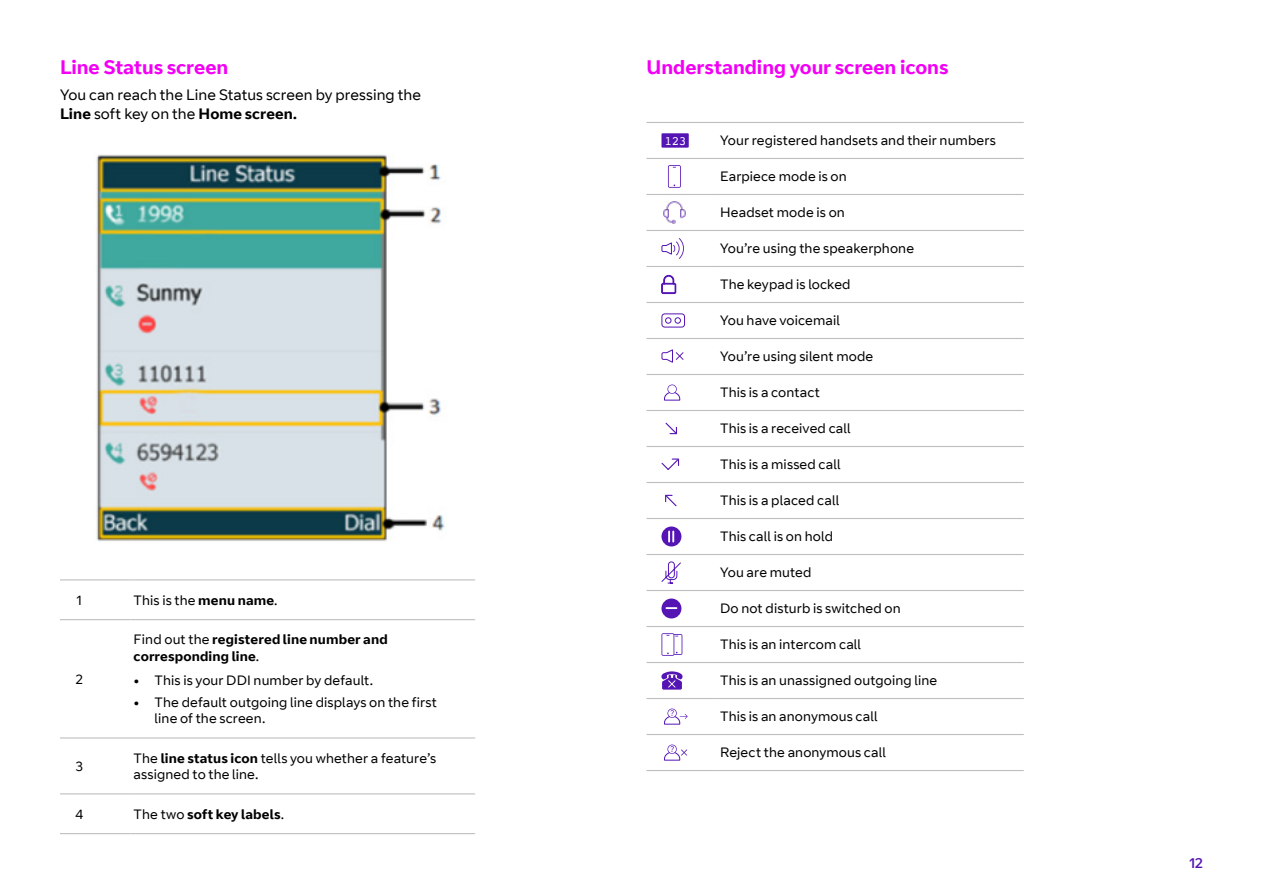
<style>
.page{position:relative;width:1263px;height:893px;background:#fff}
.page>*{position:absolute;margin:0;border:0;box-sizing:border-box;transform-origin:0 0}
.H3_Pink_Bold_13pt{font:700 19.5px "BT Curve";color:#f200f5}
.Body_Copy_Black_Reg{font:15px/19.5px "BT Curve";letter-spacing:.005em;color:#000}
.t1{font:14.25px "BT Curve Headline";color:#5514b4}
.Table_Items_Black_Re{font:13.5px/16.2px "BT Curve";letter-spacing:.01em;color:#000}
.Table_Items_Black_Re-2{font:700 13.5px/16.2px "BT Curve";letter-spacing:.01em;color:#000}
.H1_Indigo_Headline_3{font:12.75px "Courier";color:#fff}
.s1{font-weight:700}
.s2{font-weight:400}
</style>
<div class="page">
<img style="left:96px;top:154px;width:349px;height:387px">
<hr style="left:60px;top:579px;width:70px;height:1px;background:#bfbfbf">
<hr style="left:130px;top:579px;width:345px;height:1px;background:#bfbfbf">
<hr style="left:60px;top:619px;width:70px;height:1px;background:#bfbfbf">
<hr style="left:130px;top:619px;width:345px;height:1px;background:#bfbfbf">
<hr style="left:60px;top:737px;width:70px;height:1px;background:#bfbfbf">
<hr style="left:130px;top:737px;width:345px;height:1px;background:#bfbfbf">
<hr style="left:60px;top:793px;width:70px;height:1px;background:#bfbfbf">
<hr style="left:130px;top:793px;width:345px;height:1px;background:#bfbfbf">
<hr style="left:60px;top:833px;width:70px;height:1px;background:#bfbfbf">
<hr style="left:130px;top:833px;width:345px;height:1px;background:#bfbfbf">
<hr style="left:646px;top:122px;width:71px;height:1px;background:#bfbfbf">
<hr style="left:717px;top:122px;width:307px;height:1px;background:#bfbfbf">
<hr style="left:646px;top:158px;width:71px;height:1px;background:#bfbfbf">
<hr style="left:717px;top:158px;width:307px;height:1px;background:#bfbfbf">
<hr style="left:646px;top:194px;width:71px;height:1px;background:#bfbfbf">
<hr style="left:717px;top:194px;width:307px;height:1px;background:#bfbfbf">
<hr style="left:646px;top:230px;width:71px;height:1px;background:#bfbfbf">
<hr style="left:717px;top:230px;width:307px;height:1px;background:#bfbfbf">
<hr style="left:646px;top:266px;width:71px;height:1px;background:#bfbfbf">
<hr style="left:717px;top:266px;width:307px;height:1px;background:#bfbfbf">
<hr style="left:646px;top:302px;width:71px;height:1px;background:#bfbfbf">
<hr style="left:717px;top:302px;width:307px;height:1px;background:#bfbfbf">
<hr style="left:646px;top:338px;width:71px;height:1px;background:#bfbfbf">
<hr style="left:717px;top:338px;width:307px;height:1px;background:#bfbfbf">
<hr style="left:646px;top:374px;width:71px;height:1px;background:#bfbfbf">
<hr style="left:717px;top:374px;width:307px;height:1px;background:#bfbfbf">
<hr style="left:646px;top:410px;width:71px;height:1px;background:#bfbfbf">
<hr style="left:717px;top:410px;width:307px;height:1px;background:#bfbfbf">
<hr style="left:646px;top:446px;width:71px;height:1px;background:#bfbfbf">
<hr style="left:717px;top:446px;width:307px;height:1px;background:#bfbfbf">
<hr style="left:646px;top:482px;width:71px;height:1px;background:#bfbfbf">
<hr style="left:717px;top:482px;width:307px;height:1px;background:#bfbfbf">
<hr style="left:646px;top:518px;width:71px;height:1px;background:#bfbfbf">
<hr style="left:717px;top:518px;width:307px;height:1px;background:#bfbfbf">
<hr style="left:646px;top:554px;width:71px;height:1px;background:#bfbfbf">
<hr style="left:717px;top:554px;width:307px;height:1px;background:#bfbfbf">
<hr style="left:646px;top:590px;width:71px;height:1px;background:#bfbfbf">
<hr style="left:717px;top:590px;width:307px;height:1px;background:#bfbfbf">
<hr style="left:646px;top:626px;width:71px;height:1px;background:#bfbfbf">
<hr style="left:717px;top:626px;width:307px;height:1px;background:#bfbfbf">
<hr style="left:646px;top:662px;width:71px;height:1px;background:#bfbfbf">
<hr style="left:717px;top:662px;width:307px;height:1px;background:#bfbfbf">
<hr style="left:646px;top:698px;width:71px;height:1px;background:#bfbfbf">
<hr style="left:717px;top:698px;width:307px;height:1px;background:#bfbfbf">
<hr style="left:646px;top:734px;width:71px;height:1px;background:#bfbfbf">
<hr style="left:717px;top:734px;width:307px;height:1px;background:#bfbfbf">
<hr style="left:646px;top:770px;width:71px;height:1px;background:#bfbfbf">
<hr style="left:717px;top:770px;width:307px;height:1px;background:#bfbfbf">
<div style="left:661px;top:133px;width:28px;height:15px;background:#5514b4"></div>
<svg style="left:668px;top:165px;width:13px;height:23px"></svg>
<img style="left:663px;top:201px;width:23px;height:23px">
<svg style="left:661px;top:238px;width:23px;height:21px"></svg>
<svg style="left:661px;top:275px;width:15px;height:19px"></svg>
<div style="left:661px;top:313px;width:24px;height:14px;border:1px solid #5514b4;border-radius:3px"></div>
<div style="left:675px;top:317px;width:6px;height:7px;border:1px solid #5514b4;border-radius:50%"></div>
<div style="left:665px;top:317px;width:6px;height:7px;border:1px solid #5514b4;border-radius:50%"></div>
<svg style="left:661px;top:349px;width:23px;height:14px"></svg>
<svg style="left:664px;top:384px;width:16px;height:17px"></svg>
<svg style="left:665px;top:423px;width:12px;height:11px"></svg>
<svg style="left:661px;top:458px;width:18px;height:12px"></svg>
<svg style="left:665px;top:495px;width:12px;height:11px"></svg>
<svg style="left:661px;top:526px;width:20px;height:20px"></svg>
<svg style="left:668px;top:531px;width:6px;height:11px"></svg>
<svg style="left:661px;top:561px;width:20px;height:23px"></svg>
<div style="left:661px;top:598px;width:20px;height:20px;background:#5514b4;border-radius:50%"></div>
<svg style="left:666px;top:607px;width:10px;height:2px"></svg>
<svg style="left:661px;top:633px;width:21px;height:23px"></svg>
<svg style="left:661px;top:671px;width:21px;height:19px"></svg>
<svg style="left:664px;top:708px;width:24px;height:17px"></svg>
<svg style="left:664px;top:744px;width:23px;height:17px"></svg>
<p class="H3_Pink_Bold_13pt" style="left:60px;top:55px;width:170px">Line Status screen</p>
<p class="Body_Copy_Black_Reg" style="left:60px;top:85px;width:362px">You can reach the Line Status screen by pressing the<br><span class="s1">Line</span> soft key on the <span class="s1">Home screen.</span></p>
<p class="Table_Items_Black_Re" style="left:75px;top:592px;width:10px">1</p>
<p class="Table_Items_Black_Re" style="left:134px;top:592px;width:145px">This is the <span class="s1">menu name</span>.</p>
<p class="Table_Items_Black_Re" style="left:75px;top:671px;width:10px">2</p>
<p class="Table_Items_Black_Re-2" style="left:134px;top:632px;width:256px"><span class="s2">Find out the</span> registered line number and corresponding line<span class="s2">.</span></p>
<p class="Table_Items_Black_Re" style="left:134px;top:672px;width:241px"><span class="s1">•</span> This is your DDI number by default.</p>
<p class="Table_Items_Black_Re" style="left:155px;top:694px;width:284px;text-indent:-21px"><span class="s1">•</span> The default outgoing line displays on the first line of the screen.</p>
<p class="Table_Items_Black_Re" style="left:75px;top:758px;width:10px">3</p>
<p class="Table_Items_Black_Re" style="left:134px;top:750px;width:304px">The <span class="s1">line status icon</span> tells you whether a feature’s assigned to the line.</p>
<p class="Table_Items_Black_Re" style="left:75px;top:806px;width:10px">4</p>
<p class="Table_Items_Black_Re-2" style="left:134px;top:806px;width:152px"><span class="s2">The two</span> soft key labels<span class="s2">.</span></p>
<p class="H3_Pink_Bold_13pt" style="left:646px;top:55px;width:303px">Understanding your screen icons</p>
<p class="H1_Indigo_Headline_3" style="left:664px;top:131px;width:23px">123</p>
<p class="Table_Items_Black_Re" style="left:720px;top:133px;width:277px">Your registered handsets and their numbers</p>
<p class="Table_Items_Black_Re" style="left:720px;top:169px;width:128px">Earpiece mode is on</p>
<p class="Table_Items_Black_Re" style="left:720px;top:205px;width:126px">Headset mode is on</p>
<p class="Table_Items_Black_Re" style="left:720px;top:241px;width:195px">You’re using the speakerphone</p>
<p class="Table_Items_Black_Re" style="left:720px;top:277px;width:132px">The keypad is locked</p>
<p class="Table_Items_Black_Re" style="left:720px;top:313px;width:121px">You have voicemail</p>
<p class="Table_Items_Black_Re" style="left:720px;top:349px;width:155px">You’re using silent mode</p>
<p class="Table_Items_Black_Re" style="left:720px;top:385px;width:101px">This is a contact</p>
<p class="Table_Items_Black_Re" style="left:720px;top:421px;width:132px">This is a received call</p>
<p class="Table_Items_Black_Re" style="left:720px;top:457px;width:122px">This is a missed call</p>
<p class="Table_Items_Black_Re" style="left:720px;top:493px;width:121px">This is a placed call</p>
<p class="Table_Items_Black_Re" style="left:720px;top:529px;width:114px">This call is on hold</p>
<p class="Table_Items_Black_Re" style="left:720px;top:565px;width:93px">You are muted</p>
<p class="Table_Items_Black_Re" style="left:720px;top:601px;width:182px">Do not disturb is switched on</p>
<p class="Table_Items_Black_Re" style="left:720px;top:637px;width:143px">This is an intercom call</p>
<p class="Table_Items_Black_Re" style="left:720px;top:673px;width:219px">This is an unassigned outgoing line</p>
<p class="Table_Items_Black_Re" style="left:720px;top:709px;width:159px">This is an anonymous call</p>
<p class="Table_Items_Black_Re" style="left:720px;top:745px;width:167px">Reject the anonymous call</p>
<p class="t1" style="left:1189px;top:854px;width:15px">12</p>
</div>
